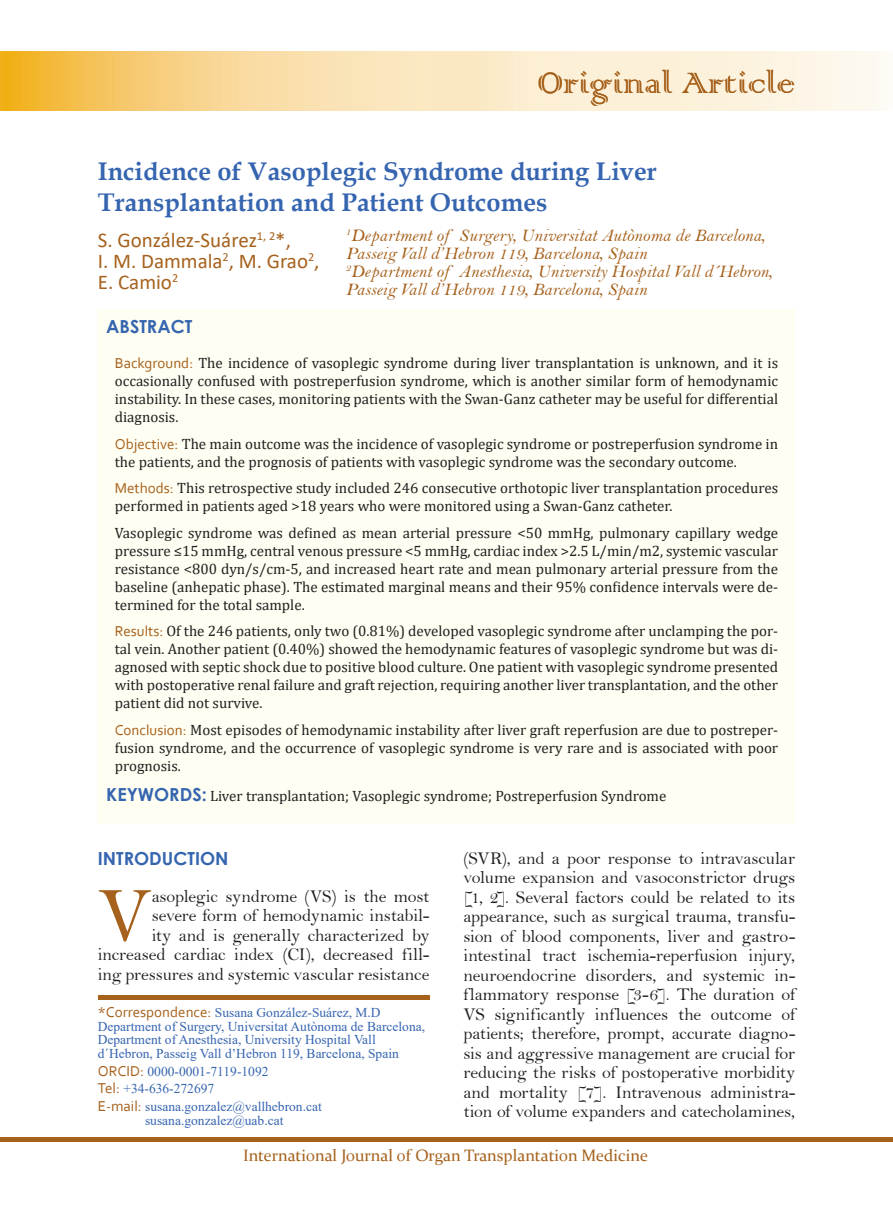
<style>
.page{position:relative;width:893px;height:1212px;background:#fff}
.page>*{position:absolute;margin:0;border:0;box-sizing:border-box;transform-origin:0 0}
.Body_first_Para{font:79.65px "Bell";color:#a6611c}
.Type_of_Article{font:39px "Colonna";color:#a6611c}
.t1{font:700 25.5px/30.6px "Book Antiqua";color:#3665b0}
.Paragraph_Style_1{font:21px/21px "Calibri";color:#a6611c}
.Body_first_Para-2{font:18px/19.5px "Bell";letter-spacing:-.01em;color:#231f20;text-align:right}
.Affiliation{font:18px/18px "Bell MT Italic";color:#a6611c}
.Heading{font:700 18px "Century Gothic";color:#3665b0}
.t2{font:16.5px "Constantia";color:#a6611c}
.Abstract{font:15px/18px "Cambria";color:#231f20;text-align:justify}
.Key_word{font:15px "Cambria";color:#231f20}
.Corespondence{font:13.5px/13.5px "Times New Roman";color:#3665b0}
.s1{font-family:"Corbel";color:#a6611c}
.s2{font-family:"Century Gothic";font-weight:700;font-size:18px;color:#3665b0}
.s3{font-family:"Corbel";font-size:15px;color:#a6611c}
</style>
<div class="page">
<div style="left:0;top:1137px;width:893px;height:5px;background:#a6611c"></div>
<img style="left:0;top:52px;width:882px;height:59px">
<div style="left:98px;top:309px;width:697px;height:515px;background:#fffef2"></div>
<hr style="left:98px;top:995px;width:331px;height:4px;background:#a6611c">
<p class="Type_of_Article" style="left:538px;top:57px;width:259px">Original Article</p>
<p class="t1" style="left:98px;top:156px;width:560px">Incidence of Vasoplegic Syndrome during Liver<br>Transplantation and Patient Outcomes</p>
<p class="Paragraph_Style_1" style="left:98px;top:229px;width:223px">S. González-Suárez<sup>1,</sup> <sup>2</sup>*,<br>I. M. Dammala<sup>2</sup>, M. Grao<sup>2</sup>,<br>E. Camio<sup>2</sup></p>
<p class="Affiliation" style="left:346px;top:226px;width:428px"><sup>1</sup>Department of Surgery, Universitat Autònoma de Barcelona, Passeig Vall d’Hebron 119, Barcelona, Spain<br><sup>2</sup>Department of Anesthesia, University Hospital Vall d´Hebron, Passeig Vall d’Hebron 119, Barcelona, Spain</p>
<p class="Heading" style="left:106px;top:313px;width:88px">ABSTRACT</p>
<p class="Abstract" style="left:115px;top:354px;width:665px"><span class="s1">Background:</span> The incidence of vasoplegic syndrome during liver transplantation is unknown, and it is occasionally confused with postreperfusion syndrome, which is another similar form of hemodynamic instability. In these cases, monitoring patients with the Swan-Ganz catheter may be useful for differential diagnosis.</p>
<p class="Abstract" style="left:115px;top:435px;width:665px"><span class="s1">Objective:</span> The main outcome was the incidence of vasoplegic syndrome or postreperfusion syndrome in the patients, and the prognosis of patients with vasoplegic syndrome was the secondary outcome.</p>
<p class="Abstract" style="left:115px;top:479px;width:665px"><span class="s1">Methods:</span> This retrospective study included 246 consecutive orthotopic liver transplantation procedures performed in patients aged &gt;18 years who were monitored using a Swan-Ganz catheter.</p>
<p class="Abstract" style="left:115px;top:524px;width:665px">Vasoplegic syndrome was defined as mean arterial pressure &lt;50 mmHg, pulmonary capillary wedge pressure ≤15 mmHg, central venous pressure &lt;5 mmHg, cardiac index &gt;2.5 L/min/m2, systemic vascular resistance &lt;800 dyn/s/cm-5, and increased heart rate and mean pulmonary arterial pressure from the baseline (anhepatic phase). The estimated marginal means and their 95% confidence intervals were de&shy;termined for the total sample.</p>
<p class="Abstract" style="left:115px;top:622px;width:665px"><span class="s1">Results:</span> Of the 246 patients, only two (0.81%) developed vasoplegic syndrome after unclamping the por&shy;tal vein. Another patient (0.40%) showed the hemodynamic features of vasoplegic syndrome but was di&shy;agnosed with septic shock due to positive blood culture. One patient with vasoplegic syndrome presented with postoperative renal failure and graft rejection, requiring another liver transplantation, and the other patient did not survive.</p>
<p class="Abstract" style="left:115px;top:721px;width:665px"><span class="s1">Conclusion:</span> Most episodes of hemodynamic instability after liver graft reperfusion are due to postreper&shy;fusion syndrome, and the occurrence of vasoplegic syndrome is very rare and is associated with poor prognosis.</p>
<p class="Key_word" style="left:106px;top:787px;width:562px"><span class="s2">KEYWORDS:</span> Liver transplantation; Vasoplegic syndrome; Postreperfusion Syndrome</p>
<p class="Heading" style="left:98px;top:845px;width:129px">INTRODUCTION</p>
<p class="Body_first_Para" style="left:98px;top:868px;width:55px">V</p>
<p class="Body_first_Para-2" style="left:98px;top:886px;width:333px">asoplegic syndrome (VS) is the most<br>severe form of hemodynamic instabil-<br>ity and is generally characterized by increased cardiac index (CI), decreased fill&shy;ing pressures and systemic vascular resistance</p>
<p class="Corespondence" style="left:98px;top:1005px;width:329px"><span class="s3">*Correspondence:</span> Susana González-Suárez, M.D Department of Surgery, Universitat Autònoma de Barcelona, Department of Anesthesia, University Hospital Vall d´Hebron, Passeig Vall d’Hebron 119, Barcelona, Spain</p>
<p class="Corespondence" style="left:98px;top:1064px;width:172px"><span class="s3">ORCID:</span> 0000-0001-7119-1092</p>
<p class="Corespondence" style="left:98px;top:1081px;width:118px"><span class="s3">Tel:</span> +34-636-272697</p>
<p class="Corespondence" style="left:145px;top:1099px;width:178px;text-indent:-47px"><span class="s3">E-mail:</span> susana.gonzalez@vallhebron.cat susana.gonzalez@uab.cat</p>
<p class="Body_first_Para-2" style="left:463px;top:848px;width:333px;text-align:justify">(SVR), and a poor response to intravascular volume expansion and vasoconstrictor drugs [1, 2]. Several factors could be related to its appearance, such as surgical trauma, transfu&shy;sion of blood components, liver and gastro&shy;intestinal tract ischemia-reperfusion injury, neuroendocrine disorders, and systemic in&shy;flammatory response [3-6]. The duration of VS significantly influences the outcome of patients; therefore, prompt, accurate diagno&shy;sis and aggressive management are crucial for reducing the risks of postoperative morbidity and mortality [7]. Intravenous administra&shy;tion of volume expanders and catecholamines,</p>
<p class="t2" style="left:243px;top:1144px;width:406px">International Journal of Organ Transplantation Medicine</p>
</div>
